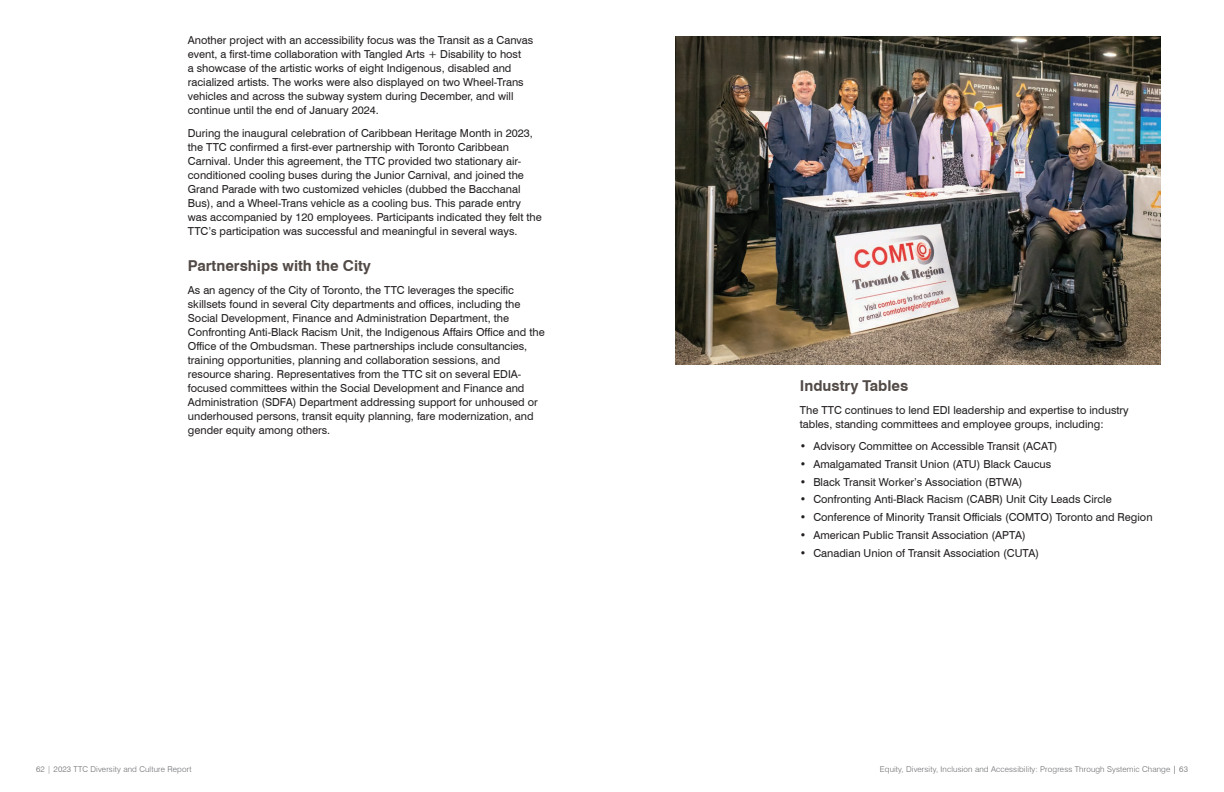
<style>
.page{position:relative;width:1224px;height:792px;background:#fff}
.page>*{position:absolute;margin:0;border:0;box-sizing:border-box;transform-origin:0 0}
.t1{font:700 15px "Swiss 721 BT";color:#524a47}
.t2{font:11px/14px "Swiss 721 BT";color:#231f20}
.t3{font:300 8px "Swiss 721 BT";letter-spacing:.015em;color:#6c6d70}
</style>
<div class="page">
<img style="left:675px;top:36px;width:486px;height:328px">
<p class="t2" style="left:188px;top:33px;width:347px">Another project with an accessibility focus was the Transit as a Canvas event, a first-time collaboration with Tangled Arts + Disability to host<br>a showcase of the artistic works of eight Indigenous, disabled and racialized artists. The works were also displayed on two Wheel-Trans vehicles and across the subway system during December, and will continue until the end of January 2024.</p>
<p class="t2" style="left:188px;top:126px;width:356px">During the inaugural celebration of Caribbean Heritage Month in 2023, the TTC confirmed a first-ever partnership with Toronto Caribbean Carnival. Under this agreement, the TTC provided two stationary air&shy;conditioned cooling buses during the Junior Carnival, and joined the Grand Parade with two customized vehicles (dubbed the Bacchanal Bus), and a Wheel-Trans vehicle as a cooling bus. This parade entry was accompanied by 120 employees. Participants indicated they felt the TTC’s participation was successful and meaningful in several ways.</p>
<h1 class="t1" style="left:188px;top:256px;width:185px">Partnerships with the City</h1>
<p class="t2" style="left:188px;top:283px;width:358px">As an agency of the City of Toronto, the TTC leverages the specific skillsets found in several City departments and offices, including the Social Development, Finance and Administration Department, the Confronting Anti-Black Racism Unit, the Indigenous Affairs Office and the Office of the Ombudsman. These partnerships include consultancies, training opportunities, planning and collaboration sessions, and resource sharing. Representatives from the TTC sit on several EDIA&shy;focused committees within the Social Development and Finance and Administration (SDFA) Department addressing support for unhoused or underhoused persons, transit equity planning, fare modernization, and gender equity among others.</p>
<h1 class="t1" style="left:800px;top:375px;width:110px">Industry Tables</h1>
<p class="t2" style="left:800px;top:403px;width:330px">The TTC continues to lend EDI leadership and expertise to industry tables, standing committees and employee groups, including:</p>
<p class="t2" style="left:800px;top:439px;width:259px">• Advisory Committee on Accessible Transit (ACAT)</p>
<p class="t2" style="left:800px;top:457px;width:253px">• Amalgamated Transit Union (ATU) Black Caucus</p>
<p class="t2" style="left:800px;top:474px;width:224px">• Black Transit Worker’s Association (BTWA)</p>
<p class="t2" style="left:800px;top:492px;width:313px">• Confronting Anti-Black Racism (CABR) Unit City Leads Circle</p>
<p class="t2" style="left:800px;top:510px;width:354px">• Conference of Minority Transit Officials (COMTO) Toronto and Region</p>
<p class="t2" style="left:800px;top:528px;width:227px">• American Public Transit Association (APTA)</p>
<p class="t2" style="left:800px;top:545px;width:241px">• Canadian Union of Transit Association (CUTA)</p>
<p class="t3" style="left:36px;top:764px;width:157px">62 | 2023 TTC Diversity and Culture Report</p>
<p class="t3" style="left:880px;top:764px;width:310px">Equity, Diversity, Inclusion and Accessibility: Progress Through Systemic Change | 63</p>
</div>
